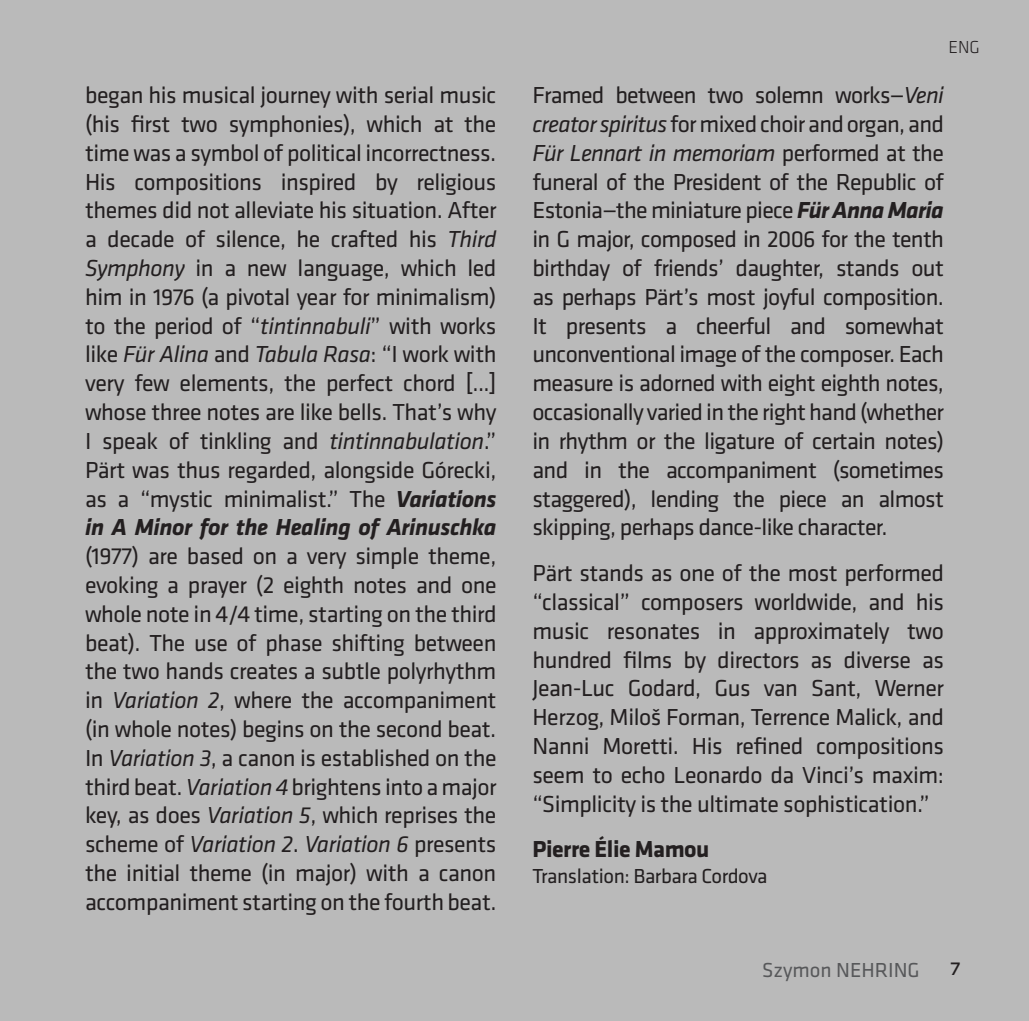
<style>
.page{position:relative;width:1029px;height:1021px;background:#fff}
.page>*{position:absolute;margin:0;border:0;box-sizing:border-box;transform-origin:0 0}
.t1{font:24px/28.8px "Klavika";letter-spacing:-.02em;color:#231f20;text-align:justify}
.t2{font:700 24px "Klavika";letter-spacing:-.02em;color:#231f20}
.t3{font:21px "Klavika";letter-spacing:-.02em;color:#231f20}
.t4{font:21px "Klavika";color:#57585a}
.t5{font:300 18px "Klavika";color:#231f20}
.s1{font-style:italic}
.s2{font-weight:700;font-style:italic}
</style>
<div class="page">
<div style="left:0;top:0;width:1029px;height:1020px;background:#bababa"></div>
<p class="t5" style="left:944px;top:38px;width:31px">ESP</p>
<p class="t5" style="left:948px;top:38px;width:33px">ENG</p>
<p class="t1" style="left:85px;top:81px;width:413px">began his musical journey with serial music (his first two symphonies), which at the time was a symbol of political incorrectness.<br>His compositions inspired by religious themes did not alleviate his situation. After a decade of silence, he crafted his <span class="s1">Third Symphony</span> in a new language, which led him in 1976 (a pivotal year for minimalism) to the period of “<span class="s1">tintinnabuli</span>” with works like <span class="s1">Für Alina</span> and <span class="s1">Tabula Rasa</span>: “I work with very few elements, the perfect chord [...] whose three notes are like bells. That’s why I speak of tinkling and <span class="s1">tintinnabulation</span>.” Pärt was thus regarded, alongside Górecki, as a “mystic minimalist.” The <span class="s2">Variations in A Minor for the Healing of Arinuschka </span>(1977) are based on a very simple theme, evoking a prayer (2 eighth notes and one whole note in 4/4 time, starting on the third beat). The use of phase shifting between the two hands creates a subtle polyrhythm in <span class="s1">Variation 2</span>, where the accompaniment (in whole notes) begins on the second beat.<br>In <span class="s1">Variation 3</span>, a canon is established on the third beat. <span class="s1">Variation 4</span> brightens into a major key, as does <span class="s1">Variation 5</span>, which reprises the scheme of <span class="s1">Variation 2</span>. <span class="s1">Variation 6</span> presents the initial theme (in major) with a canon accompaniment starting on the fourth beat.</p>
<p class="t1" style="left:532px;top:81px;width:413px">Framed between two solemn works—<span class="s1">Veni creator spiritus</span> for mixed choir and organ, and <span class="s1">Für Lennart in memoriam</span> performed at the funeral of the President of the Republic of Estonia—the miniature piece <span class="s2">Für Anna Maria </span>in G major, composed in 2006 for the tenth birthday of friends’ daughter, stands out as perhaps Pärt’s most joyful composition.<br>It presents a cheerful and somewhat unconventional image of the composer. Each measure is adorned with eight eighth notes, occasionally varied in the right hand (whether in rhythm or the ligature of certain notes) and in the accompaniment (sometimes staggered), lending the piece an almost skipping, perhaps dance-like character.</p>
<p class="t1" style="left:532px;top:559px;width:413px">Pärt stands as one of the most performed “classical” composers worldwide, and his music resonates in approximately two hundred films by directors as diverse as Jean-Luc Godard, Gus van Sant, Werner Herzog, Miloš Forman, Terrence Malick, and Nanni Moretti. His refined compositions seem to echo Leonardo da Vinci’s maxim: “Simplicity is the ultimate sophistication.”</p>
<p class="t2" style="left:532px;top:836px;width:179px">Pierre Élie Mamou</p>
<p class="t3" style="left:532px;top:864px;width:237px">Translation: Barbara Cordova</p>
<p class="t4" style="left:762px;top:958px;width:159px">Szymon NEHRING</p>
<p class="t1" style="left:950px;top:952px;width:12px">7</p>
</div>
